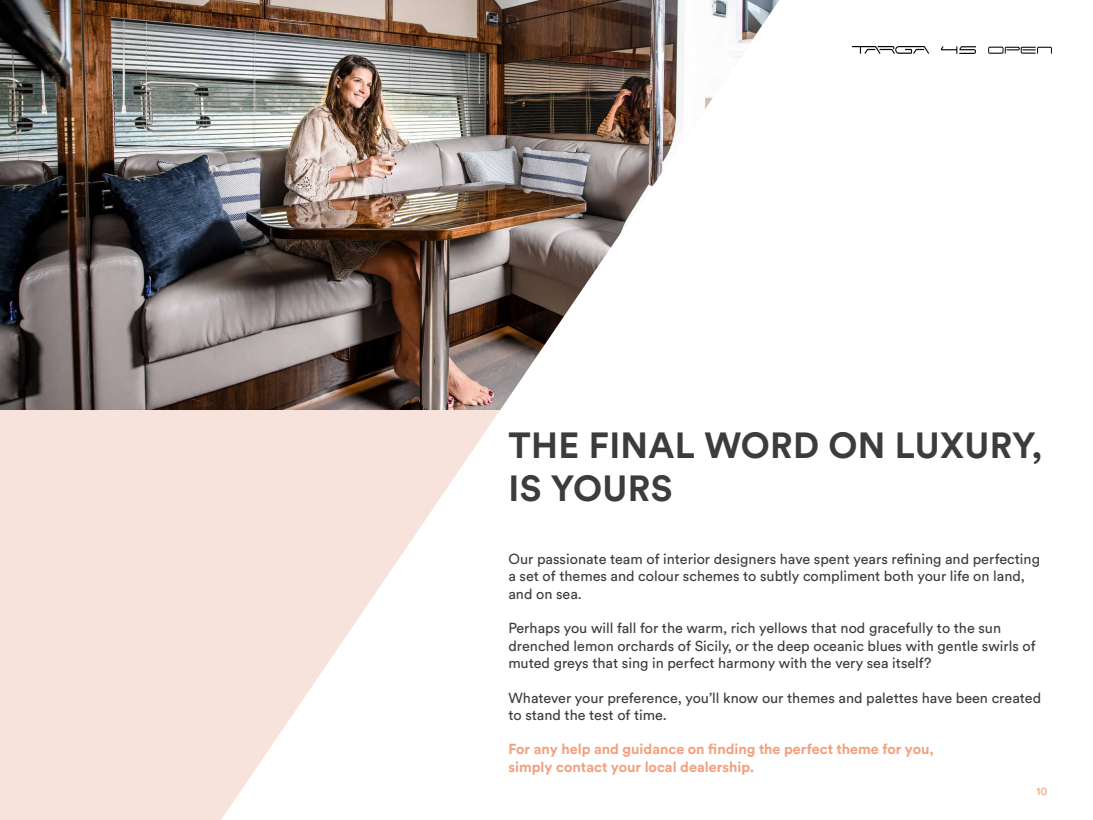
<style>
.page{position:relative;width:1093px;height:820px;background:#fff}
.page>*{position:absolute;margin:0;border:0;box-sizing:border-box;transform-origin:0 0}
.t1{font:700 36px/43.2px "Circular Std";letter-spacing:.01em;color:#3c3c3c}
.t2{font:14.4px/17.3px "Circular Std";color:#3c3c3c}
.t3{font:700 14.4px/17.3px "Circular Std";color:#f49f7c}
.t4{font:11.2px "Circular Std";color:#f49f7c}
</style>
<div class="page">
<img style="left:0;top:0;width:779px;height:410px">
<svg style="left:0;top:410px;width:498px;height:409px;fill:#f7e3db"></svg>
<img style="left:852px;top:46px;width:200px;height:7px">
<h1 class="t1" style="left:509px;top:422px;width:535px">THE FINAL WORD ON LUXURY,<br>IS YOURS</h1>
<p class="t2" style="left:508px;top:550px;width:533px">Our passionate team of interior designers have spent years refining and perfecting a set of themes and colour schemes to subtly compliment both your life on land, and on sea.</p>
<p class="t2" style="left:508px;top:619px;width:529px">Perhaps you will fall for the warm, rich yellows that nod gracefully to the sun drenched lemon orchards of Sicily, or the deep oceanic blues with gentle swirls of muted greys that sing in perfect harmony with the very sea itself?</p>
<p class="t2" style="left:508px;top:688px;width:534px">Whatever your preference, you’ll know our themes and palettes have been created to stand the test of time.</p>
<p class="t3" style="left:508px;top:740px;width:427px">For any help and guidance on finding the perfect theme for you, simply contact your local dealership.</p>
<p class="t4" style="left:1036px;top:784px;width:12px">10</p>
</div>
